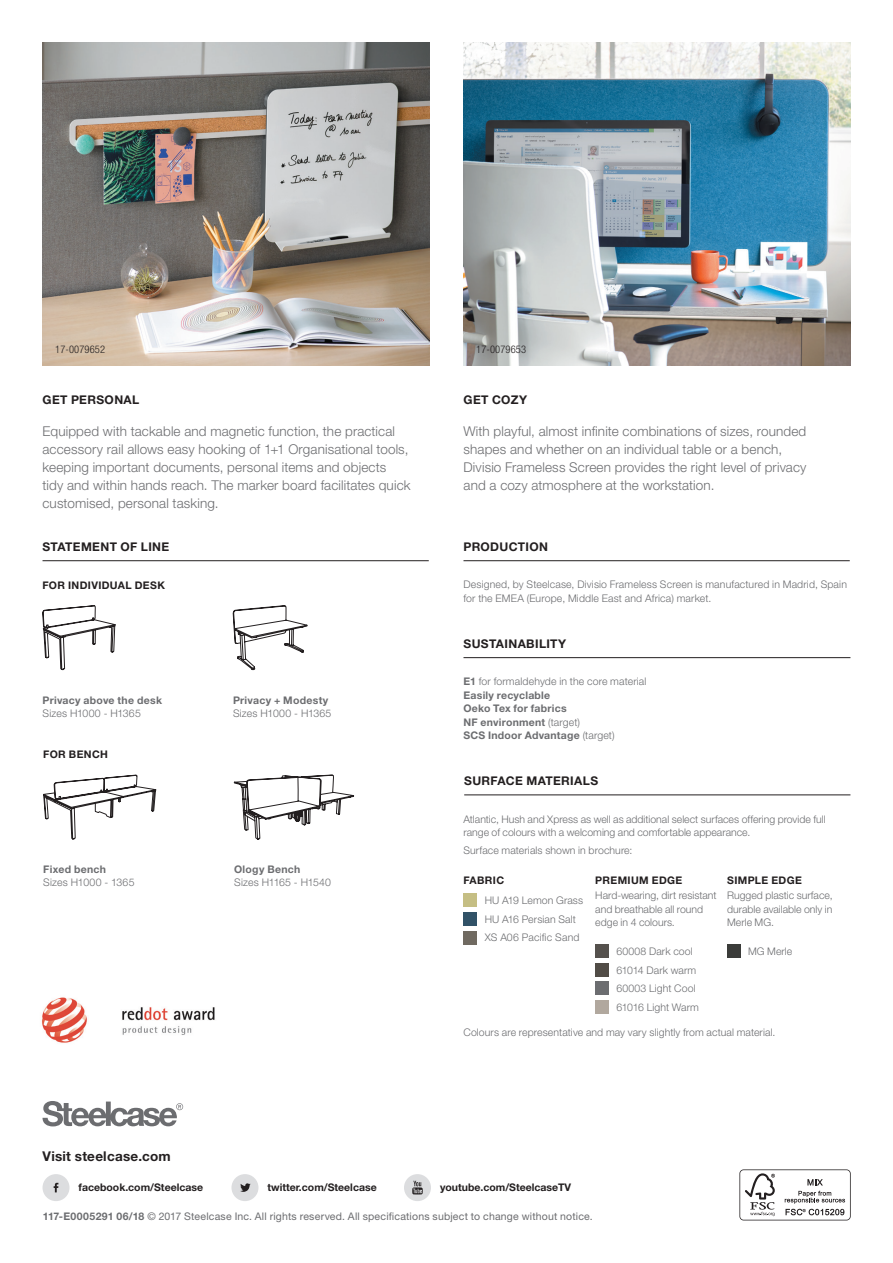
<style>
.page{position:relative;width:893px;height:1263px;background:#fff}
.page>*{position:absolute;margin:0;border:0;box-sizing:border-box;transform-origin:0 0}
.t1{font:300 13.5px/18px "Helvetica Neue LT Pro";letter-spacing:.01em;color:#6c6d70}
.t2{font:700 13.5px "Helvetica Neue LT Pro";letter-spacing:.02em;color:#231f20}
.t3{font:700 12px "Helvetica Neue LT Pro";letter-spacing:.03em;color:#231f20}
.t4{font:300 10.5px/13.5px "Helvetica Neue LT Pro";letter-spacing:.005em;color:#6c6d70}
.t5{font:700 10.5px/13.5px "Helvetica Neue LT Pro";letter-spacing:.025em;color:#6c6d70}
.t6{font:10.5px "Helvetica Neue LT Pro";letter-spacing:.02em;color:#6c6d70}
.t7{font:700 10.5px "Helvetica Neue LT Pro";color:#231f20}
.t8{font:700 10.5px "Helvetica Neue LT Pro";letter-spacing:.035em;color:#231f20}
.t9{font:300 condensed 10.5px "Helvetica Neue LT Pro";letter-spacing:.01em;color:#231f20}
.s1{font-weight:300}
.s2{font-weight:700}
</style>
<div class="page">
<img style="left:43px;top:43px;width:386px;height:323px">
<img style="left:463px;top:43px;width:387px;height:323px">
<svg style="left:739px;top:1169px;width:111px;height:51px"></svg>
<hr style="left:43px;top:560px;width:386px;height:1px;background:#231f20">
<hr style="left:464px;top:794px;width:386px;height:1px;background:#231f20">
<hr style="left:463px;top:560px;width:387px;height:1px;background:#231f20">
<hr style="left:463px;top:657px;width:387px;height:1px;background:#231f20">
<div style="left:43px;top:1174px;width:27px;height:27px;background:#dcdddf;border-radius:50%"></div>
<svg style="left:54px;top:1183px;width:4px;height:9px"></svg>
<div style="left:231px;top:1174px;width:27px;height:27px;background:#dcdddf;border-radius:50%"></div>
<svg style="left:240px;top:1183px;width:11px;height:9px"></svg>
<div style="left:404px;top:1174px;width:27px;height:27px;background:#dcdddf;border-radius:50%"></div>
<svg style="left:412px;top:1181px;width:11px;height:13px"></svg>
<div style="left:464px;top:931px;width:13px;height:13px;background:#706a61"></div>
<div style="left:595px;top:981px;width:14px;height:14px;background:#6c6d70"></div>
<div style="left:595px;top:1000px;width:14px;height:14px;background:#b1a89e"></div>
<div style="left:464px;top:894px;width:13px;height:13px;background:#c5be84"></div>
<div style="left:595px;top:944px;width:14px;height:14px;background:#55514d"></div>
<div style="left:727px;top:944px;width:14px;height:14px;background:#3b3c3a"></div>
<div style="left:464px;top:912px;width:13px;height:14px;background:#315267"></div>
<div style="left:595px;top:963px;width:14px;height:13px;background:#514c46"></div>
<img style="left:42px;top:997px;width:173px;height:46px">
<svg style="left:43px;top:775px;width:114px;height:64px"></svg>
<svg style="left:233px;top:775px;width:121px;height:65px"></svg>
<svg style="left:42px;top:605px;width:74px;height:65px"></svg>
<svg style="left:233px;top:605px;width:74px;height:66px"></svg>
<svg style="left:42px;top:1101px;width:141px;height:25px"></svg>
<p class="t9" style="left:55px;top:343px;width:51px">17-0079652</p>
<p class="t9" style="left:476px;top:343px;width:51px">17-0079653</p>
<p class="t3" style="left:43px;top:392px;width:98px">GET PERSONAL</p>
<p class="t1" style="left:43px;top:422px;width:370px">Equipped with tackable and magnetic function, the practical accessory rail allows easy hooking of 1+1 Organisational tools, keeping important documents, personal items and objects<br>tidy and within hands reach. The marker board facilitates quick customised, personal tasking.</p>
<p class="t3" style="left:43px;top:539px;width:128px">STATEMENT OF LINE</p>
<p class="t8" style="left:43px;top:578px;width:124px">FOR INDIVIDUAL DESK</p>
<p class="t5" style="left:43px;top:693px;width:121px">Privacy above the desk</p>
<p class="t4" style="left:43px;top:706px;width:100px">Sizes H1000 - H1365</p>
<p class="t8" style="left:43px;top:748px;width:66px">FOR BENCH</p>
<p class="t5" style="left:43px;top:862px;width:64px">Fixed bench</p>
<p class="t4" style="left:43px;top:876px;width:93px">Sizes H1000 - 1365</p>
<p class="t5" style="left:233px;top:693px;width:97px">Privacy + Modesty</p>
<p class="t4" style="left:233px;top:706px;width:100px">Sizes H1000 - H1365</p>
<p class="t5" style="left:234px;top:862px;width:68px">Ology Bench</p>
<p class="t4" style="left:234px;top:876px;width:98px">Sizes H1165 - H1540</p>
<p class="t3" style="left:463px;top:392px;width:65px">GET COZY</p>
<p class="t1" style="left:463px;top:422px;width:344px">With playful, almost infinite combinations of sizes, rounded shapes and whether on an individual table or a bench, Divisio Frameless Screen provides the right level of privacy and a cozy atmosphere at the workstation.</p>
<p class="t3" style="left:463px;top:539px;width:86px">PRODUCTION</p>
<p class="t4" style="left:463px;top:578px;width:385px">Designed, by Steelcase, Divisio Frameless Screen is manufactured in Madrid, Spain for the EMEA (Europe, Middle East and Africa) market.</p>
<p class="t3" style="left:463px;top:636px;width:104px">SUSTAINABILITY</p>
<p class="t5" style="left:463px;top:674px;width:185px">E1 <span class="s1">for formaldehyde in the core material<br></span>Easily recyclable<br>Oeko Tex for fabrics<br>NF environment <span class="s1">(target)<br></span>SCS Indoor Advantage <span class="s1">(target)</span></p>
<p class="t3" style="left:464px;top:773px;width:135px">SURFACE MATERIALS</p>
<p class="t4" style="left:463px;top:812px;width:364px">Atlantic, Hush and Xpress as well as additional select surfaces offering provide full range of colours with a welcoming and comfortable appearance.</p>
<p class="t4" style="left:463px;top:843px;width:170px">Surface materials shown in brochure:</p>
<p class="t7" style="left:463px;top:873px;width:42px">FABRIC</p>
<p class="t8" style="left:595px;top:873px;width:89px">PREMIUM EDGE</p>
<p class="t4" style="left:595px;top:888px;width:123px">Hard-wearing, dirt resistant and breathable all round edge in 4 colours.</p>
<p class="t4" style="left:485px;top:893px;width:100px">HU A19 Lemon Grass</p>
<p class="t4" style="left:485px;top:912px;width:93px">HU A16 Persian Salt</p>
<p class="t4" style="left:485px;top:930px;width:96px">XS A06 Pacific Sand</p>
<p class="t8" style="left:727px;top:873px;width:76px">SIMPLE EDGE</p>
<p class="t4" style="left:727px;top:888px;width:107px;text-align:justify">Rugged plastic surface, durable available only in Merle MG.</p>
<p class="t4" style="left:616px;top:944px;width:78px">60008 Dark cool</p>
<p class="t4" style="left:748px;top:944px;width:46px">MG Merle</p>
<p class="t4" style="left:616px;top:963px;width:81px">61014 Dark warm</p>
<p class="t4" style="left:616px;top:979px;width:84px;line-height:18.6px">60003 Light Cool<br>61016 Light Warm</p>
<p class="t4" style="left:463px;top:1025px;width:313px">Colours are representative and may vary slightly from actual material.</p>
<p class="t2" style="left:43px;top:1148px;width:130px">Visit steelcase.com</p>
<p class="t7" style="left:79px;top:1181px;width:126px">facebook.com/Steelcase</p>
<p class="t7" style="left:267px;top:1181px;width:111px">twitter.com/Steelcase</p>
<p class="t7" style="left:440px;top:1181px;width:133px">youtube.com/SteelcaseTV</p>
<p class="t6" style="left:43px;top:1210px;width:552px"><span class="s2">117-E0005291 06/18</span> © 2017 Steelcase Inc. All rights reserved. All specifications subject to change without notice.</p>
</div>
